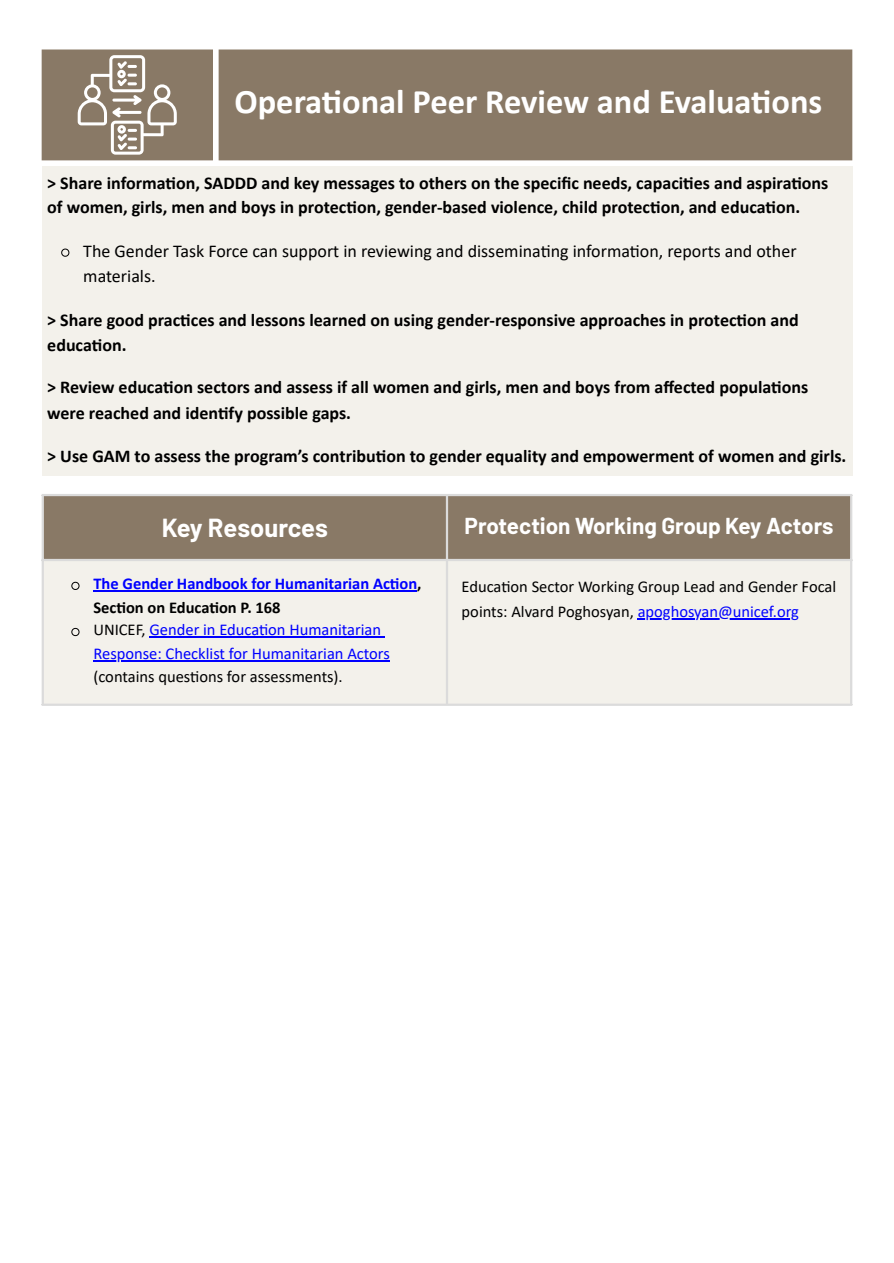
<style>
.page{position:relative;width:894px;height:1263px;background:#fff}
.page>*{position:absolute;margin:0;border:0;box-sizing:border-box;transform-origin:0 0}
.t1{font:700 34.5px "Calibri";color:#fff}
.t2{font:700 25.5px "Barlow";letter-spacing:-.005em;color:#fff}
.t3{font:700 22.5px "Barlow";color:#fff}
.t4{font:700 18px/24.8px "Calibri";color:#000}
.t5{font:18px/24.8px "Calibri";color:#000}
.t6{font:16.5px/23.1px "Calibri";color:#00f}
.t7{font:16.5px/25.8px "Calibri";color:#000}
.t8{font:700 16.5px/23.7px "Calibri";color:#00f}
.s1{color:#000}
.s2{color:#00f}
</style>
<div class="page">
<div style="left:42px;top:50px;width:810px;height:110px;background:#897966"></div>
<div style="left:42px;top:166px;width:810px;height:310px;background:#f3f1eb"></div>
<svg style="left:78px;top:55px;width:99px;height:99px"></svg>
<svg style="left:61px;top:248px;width:9px;height:9px"></svg>
<div style="left:44px;top:496px;width:805px;height:63px;background:#897966"></div>
<div style="left:44px;top:561px;width:805px;height:143px;background:#f3f1eb"></div>
<svg style="left:71px;top:581px;width:9px;height:9px"></svg>
<hr style="left:93px;top:590px;width:324px;height:1px;background:#00f">
<svg style="left:71px;top:628px;width:9px;height:8px"></svg>
<hr style="left:149px;top:636px;width:232px;height:2px;background:#00f">
<hr style="left:93px;top:660px;width:297px;height:1px;background:#00f">
<hr style="left:637px;top:618px;width:161px;height:2px;background:#00f">
<hr style="left:42px;top:496px;width:2px;height:208px;background:#dbdbdb">
<hr style="left:446px;top:496px;width:2px;height:208px;background:#dbdbdb">
<hr style="left:849px;top:496px;width:3px;height:208px;background:#dbdbdb">
<hr style="left:42px;top:494px;width:810px;height:2px;background:#dbdbdb">
<hr style="left:42px;top:559px;width:810px;height:2px;background:#dbdbdb">
<hr style="left:42px;top:704px;width:810px;height:2px;background:#dbdbdb">
<p class="t1" style="left:234px;top:87px;width:589px">Operational Peer Review and Evaluations</p>
<h1 class="t4" style="left:47px;top:172px;width:782px">&gt; Share information, SADDD and key messages to others on the specific needs, capacities and aspirations of women, girls, men and boys in protection, gender-based violence, child protection, and education.</h1>
<p class="t5" style="left:83px;top:240px;width:714px">The Gender Task Force can support in reviewing and disseminating information, reports and other materials.</p>
<h1 class="t4" style="left:47px;top:309px;width:752px">&gt; Share good practices and lessons learned on using gender-responsive approaches in protection and education.</h1>
<h1 class="t4" style="left:47px;top:376px;width:762px;line-height:25.8px">&gt; Review education sectors and assess if all women and girls, men and boys from affected populations were reached and identify possible gaps.</h1>
<h1 class="t4" style="left:47px;top:445px;width:800px">&gt; Use GAM to assess the program’s contribution to gender equality and empowerment of women and girls.</h1>
<p class="t2" style="left:162px;top:511px;width:168px">Key Resources</p>
<p class="t3" style="left:464px;top:512px;width:370px">Protection Working Group Key Actors</p>
<p class="t8" style="left:93px;top:573px;width:329px">The Gender Handbook for Humanitarian Action<span class="s1">,<br>Section on Education P. 168</span></p>
<p class="t6" style="left:93px;top:620px;width:298px"><span class="s1">UNICEF,</span> Gender in Education Humanitarian<br>Response: Checklist for Humanitarian Actors <span class="s1">(contains questions for assessments).</span></p>
<p class="t7" style="left:461px;top:574px;width:376px">Education Sector Working Group Lead and Gender Focal points: Alvard Poghosyan, <span class="s2">apoghosyan@unicef.org</span></p>
</div>
